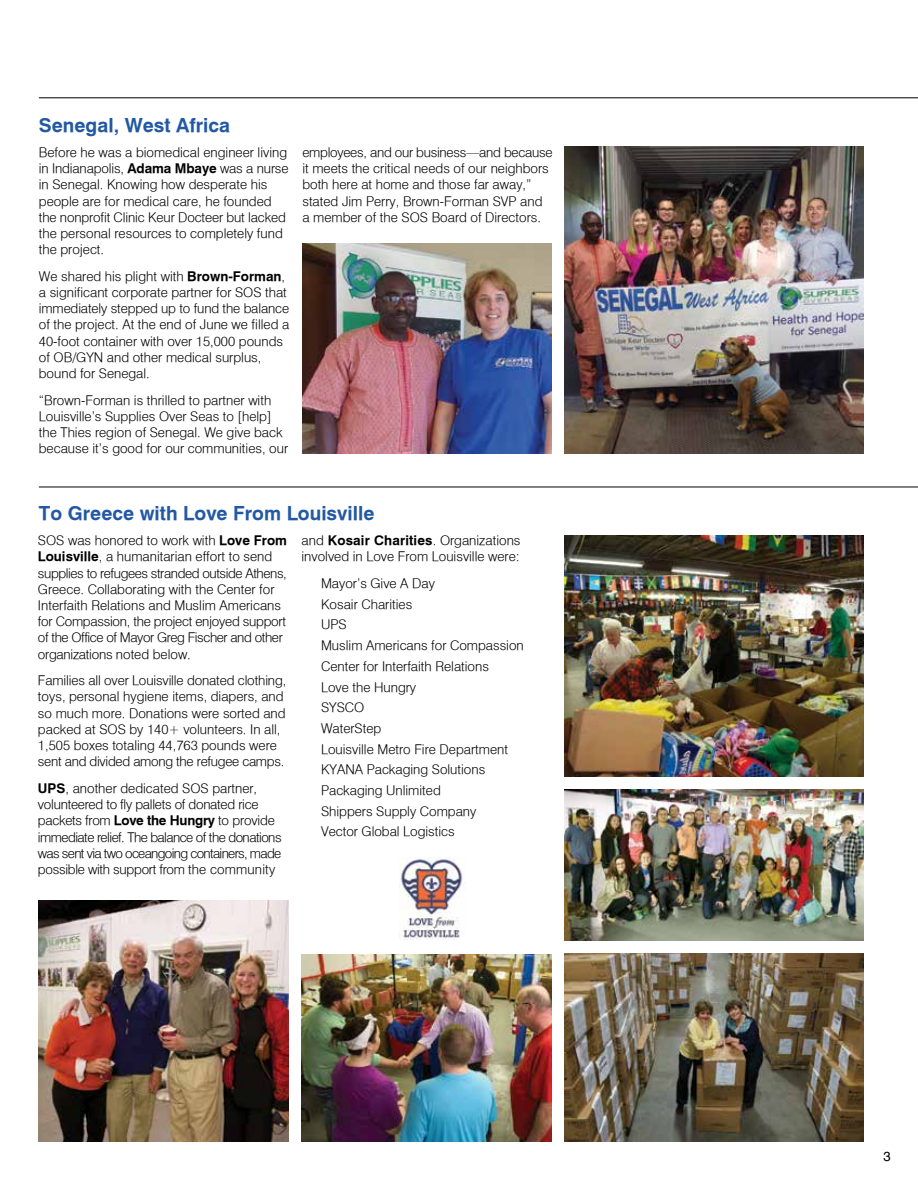
<style>
.page{position:relative;width:918px;height:1188px;background:#fff}
.page>*{position:absolute;margin:0;border:0;box-sizing:border-box;transform-origin:0 0}
.t1{font:700 19.5px "Geneva";color:#2258a4}
.t2{font:13.5px/16.2px "Geneva Lght";color:#000}
.t3{font:13.5px/16.2px "Geneva Lght";letter-spacing:-.02em;color:#000}
.t4{font:13.5px "Geneva";color:#000}
.s1{font-family:"Geneva";font-weight:700}
</style>
<div class="page">
<hr style="left:39px;top:97px;width:879px;height:1px;background:#000">
<img style="left:565px;top:147px;width:299px;height:307px">
<hr style="left:39px;top:487px;width:879px;height:1px;background:#000">
<img style="left:39px;top:901px;width:249px;height:241px">
<img style="left:565px;top:789px;width:299px;height:152px">
<img style="left:565px;top:536px;width:299px;height:240px">
<img style="left:301px;top:955px;width:251px;height:187px">
<img style="left:302px;top:243px;width:250px;height:211px">
<img style="left:565px;top:954px;width:299px;height:188px">
<img style="left:400px;top:858px;width:65px;height:81px">
<h1 class="t1" style="left:39px;top:113px;width:193px">Senegal, West Africa</h1>
<p class="t2" style="left:39px;top:144px;width:251px">Before he was a biomedical engineer living in Indianapolis, <span class="s1">Adama Mbaye</span> was a nurse in Senegal. Knowing how desperate his people are for medical care, he founded the nonprofit Clinic Keur Docteer but lacked the personal resources to completely fund the project.</p>
<p class="t2" style="left:39px;top:268px;width:252px">We shared his plight with <span class="s1">Brown-Forman</span>, a significant corporate partner for SOS that immediately stepped up to fund the balance of the project. At the end of June we filled a 40-foot container with over 15,000 pounds of OB/GYN and other medical surplus, bound for Senegal.</p>
<p class="t2" style="left:39px;top:392px;width:251px">“Brown-Forman is thrilled to partner with Louisville’s Supplies Over Seas to [help] the Thies region of Senegal. We give back because it’s good for our communities, our</p>
<p class="t2" style="left:302px;top:144px;width:252px">employees, and our business—and because it meets the critical needs of our neighbors both here at home and those far away,” stated Jim Perry, Brown-Forman SVP and a member of the SOS Board of Directors.</p>
<h1 class="t1" style="left:39px;top:502px;width:337px">To Greece with Love From Louisville</h1>
<p class="t2" style="left:38px;top:532px;width:251px">SOS was honored to work with <span class="s1">Love From Louisville</span>, a humanitarian effort to send supplies to refugees stranded outside Athens, Greece. Collaborating with the Center for Interfaith Relations and Muslim Americans for Compassion, the project enjoyed support of the Office of Mayor Greg Fischer and other organizations noted below.</p>
<p class="t2" style="left:38px;top:672px;width:250px">Families all over Louisville donated clothing, toys, personal hygiene items, diapers, and so much more. Donations were sorted and packed at SOS by 140+ volunteers. In all, 1,505 boxes totaling 44,763 pounds were sent and divided among the refugee camps.</p>
<p class="t3" style="left:38px;top:780px;width:245px"><span class="s1">UPS</span>, another dedicated SOS partner, volunteered to fly pallets of donated rice packets from <span class="s1">Love the Hungry</span> to provide immediate relief. The balance of the donations was sent via two oceangoing containers, made possible with support from the community</p>
<p class="t2" style="left:302px;top:532px;width:221px">and <span class="s1">Kosair Charities</span>. Organizations involved in Love From Louisville were:</p>
<p class="t2" style="left:321px;top:573px;width:204px;line-height:20.7px">Mayor’s Give A Day<br>Kosair Charities<br>UPS<br>Muslim Americans for Compassion<br>Center for Interfaith Relations<br>Love the Hungry<br>SYSCO<br>WaterStep<br>Louisville Metro Fire Department<br>KYANA Packaging Solutions<br>Packaging Unlimited<br>Shippers Supply Company<br>Vector Global Logistics</p>
<p class="t4" style="left:884px;top:1148px;width:9px">3</p>
</div>
